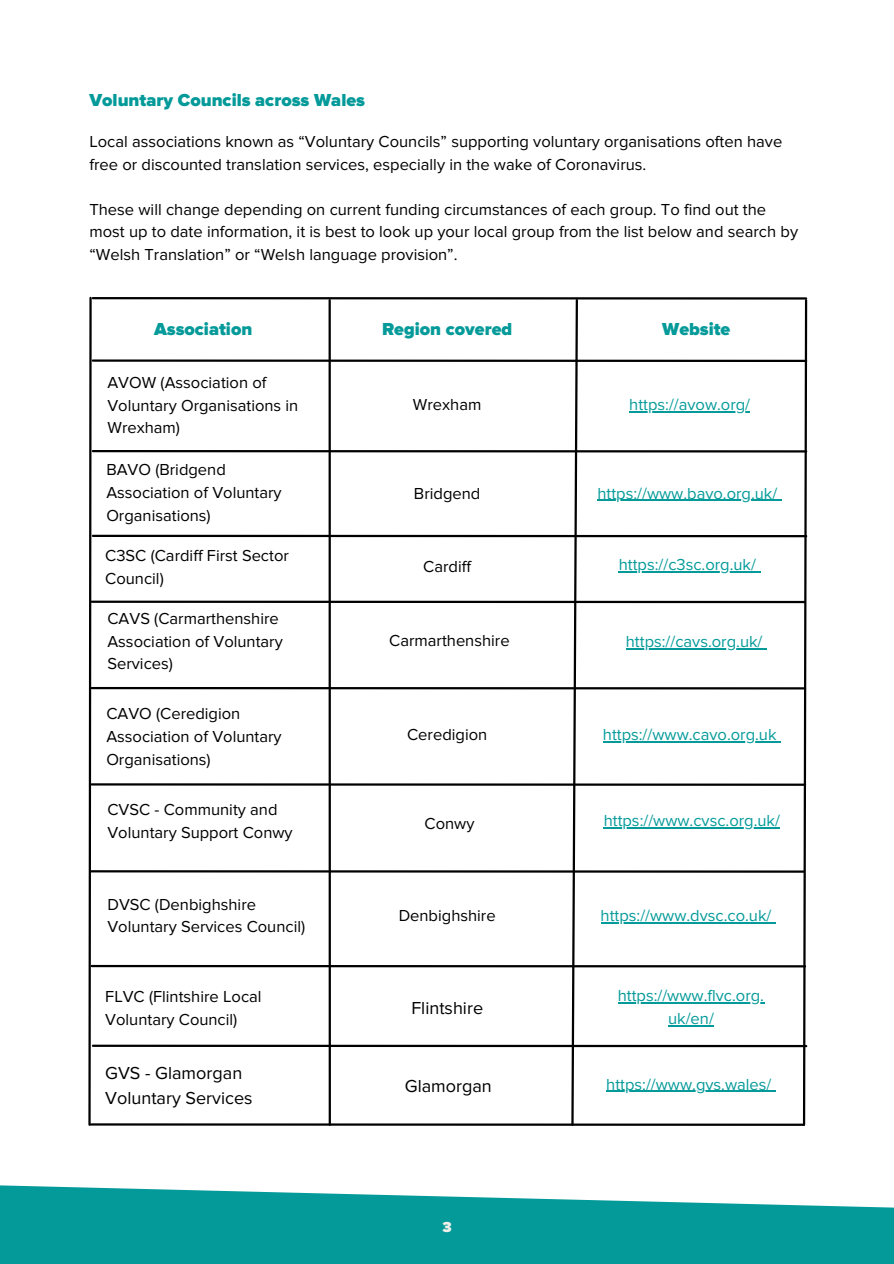
<style>
.page{position:relative;width:894px;height:1264px;background:#fff}
.page>*{position:absolute;margin:0;border:0;box-sizing:border-box;transform-origin:0 0}
.t1{font:900 18px "Proxima Nova";color:#049a99}
.t2{font:18px/24.8px "Proxima Nova";color:#000}
.t3{font:16.5px/22.5px "Proxima Nova";color:#000}
.t4{font:16.5px/22.5px "Proxima Nova";color:#049a99;text-align:center}
.t5{font:900 15px "Proxima Nova";color:#f2efea}
</style>
<div class="page">
<hr style="left:93px;top:297px;width:712px;height:2px;background:#000">
<hr style="left:93px;top:359px;width:712px;height:3px;background:#000">
<svg style="left:88px;top:296px;width:5px;height:442px"></svg>
<svg style="left:801px;top:298px;width:7px;height:440px"></svg>
<svg style="left:570px;top:299px;width:9px;height:439px"></svg>
<hr style="left:328px;top:300px;width:3px;height:824px;background:#000">
<hr style="left:93px;top:450px;width:713px;height:2px;background:#000">
<hr style="left:629px;top:411px;width:121px;height:1px;background:#049a99">
<hr style="left:93px;top:534px;width:713px;height:3px;background:#000">
<hr style="left:92px;top:600px;width:712px;height:3px;background:#000">
<hr style="left:92px;top:687px;width:712px;height:2px;background:#000">
<hr style="left:625px;top:648px;width:137px;height:1px;background:#049a99">
<hr style="left:618px;top:571px;width:137px;height:1px;background:#049a99">
<hr style="left:597px;top:499px;width:180px;height:2px;background:#049a99">
<svg style="left:0;top:738px;width:893px;height:525px"></svg>
<p class="t1" style="left:89px;top:89px;width:277px">Voluntary Councils across Wales</p>
<p class="t3" style="left:89px;top:131px;width:694px">Local associations known as “Voluntary Councils” supporting voluntary organisations often have free or discounted translation services, especially in the wake of Coronavirus.</p>
<p class="t3" style="left:89px;top:198px;width:710px">These will change depending on current funding circumstances of each group. To find out the most up to date information, it is best to look up your local group from the list below and search by “Welsh Translation” or “Welsh language provision”.</p>
<p class="t1" style="left:154px;top:318px;width:100px">Association</p>
<p class="t1" style="left:382px;top:318px;width:132px">Region covered</p>
<p class="t1" style="left:662px;top:318px;width:70px">Website</p>
<p class="t3" style="left:107px;top:371px;width:192px">AVOW (Association of<br>Voluntary Organisations in<br>Wrexham)</p>
<p class="t4" style="left:629px;top:394px;width:122px">https://avow.org/</p>
<p class="t3" style="left:413px;top:394px;width:70px">Wrexham</p>
<p class="t3" style="left:106px;top:459px;width:177px">BAVO (Bridgend<br>Association of Voluntary<br>Organisations)</p>
<p class="t3" style="left:105px;top:545px;width:185px">C3SC (Cardiff First Sector<br>Council)</p>
<p class="t3" style="left:107px;top:607px;width:177px">CAVS (Carmarthenshire<br>Association of Voluntary<br>Services)</p>
<p class="t3" style="left:106px;top:703px;width:177px">CAVO (Ceredigion<br>Association of Voluntary<br>Organisations)</p>
<p class="t3" style="left:107px;top:799px;width:187px">CVSC - Community and<br>Voluntary Support Conwy</p>
<p class="t3" style="left:414px;top:482px;width:68px">Bridgend</p>
<p class="t3" style="left:423px;top:555px;width:49px">Cardiff</p>
<p class="t3" style="left:389px;top:629px;width:122px">Carmarthenshire</p>
<p class="t3" style="left:407px;top:723px;width:82px">Ceredigion</p>
<p class="t3" style="left:424px;top:812px;width:51px">Conwy</p>
<p class="t3" style="left:107px;top:893px;width:199px">DVSC (Denbighshire<br>Voluntary Services Council)</p>
<p class="t3" style="left:398px;top:904px;width:98px">Denbighshire</p>
<p class="t3" style="left:105px;top:985px;width:158px">FLVC (Flintshire Local<br>Voluntary Council)</p>
<p class="t2" style="left:411px;top:996px;width:73px">Flintshire</p>
<p class="t4" style="left:597px;top:482px;width:181px">https://www.bavo.org.uk/</p>
<p class="t4" style="left:618px;top:554px;width:139px">https://c3sc.org.uk/</p>
<p class="t4" style="left:625px;top:630px;width:138px">https://cavs.org.uk/</p>
<p class="t4" style="left:602px;top:723px;width:175px">https://www.cavo.org.uk</p>
<p class="t4" style="left:603px;top:809px;width:178px">https://www.cvsc.org.uk/</p>
<p class="t4" style="left:600px;top:904px;width:172px">https://www.dvsc.co.uk/</p>
<p class="t4" style="left:617px;top:984px;width:148px">https://www.flvc.org. uk/en/</p>
<p class="t2" style="left:105px;top:1061px;width:149px">GVS - Glamorgan<br>Voluntary Services</p>
<p class="t2" style="left:405px;top:1073px;width:88px">Glamorgan</p>
<p class="t4" style="left:606px;top:1073px;width:167px">https://www.gvs.wales/</p>
<p class="t5" style="left:442px;top:1217px;width:11px">3</p>
</div>
